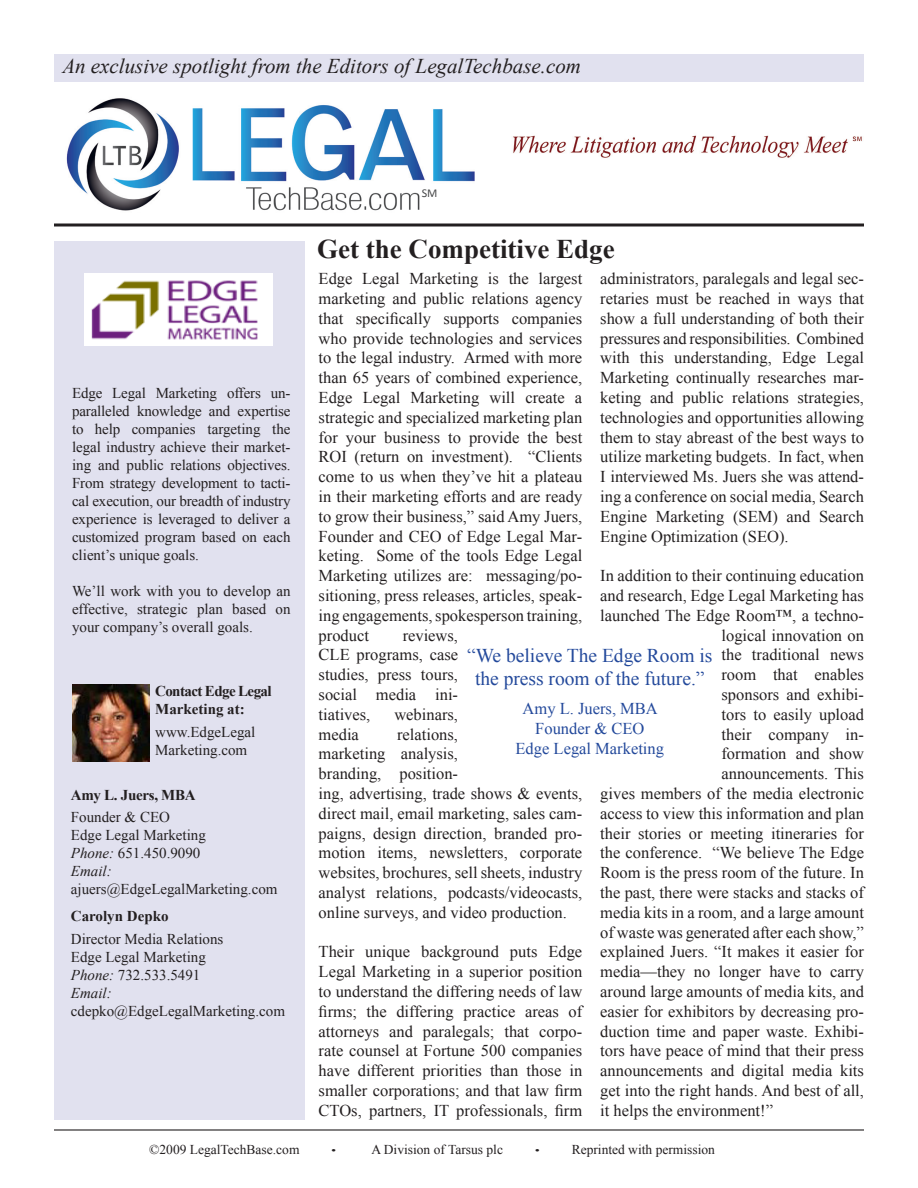
<style>
.page{position:relative;width:918px;height:1188px;background:#fff}
.page>*{position:absolute;margin:0;border:0;box-sizing:border-box;transform-origin:0 0}
.t1{font:31.5px "Times New Roman";color:#231f20}
.t2{font:700 27px "Times New Roman";color:#231f20}
.t3{font:italic 21px "Times New Roman";color:#231f20}
.t4{font:19.5px/23.4px "Times New Roman";color:#23499b;text-align:center}
.t5{font:16.5px/19.8px "Times New Roman";color:#231f20;text-align:justify}
.t6{font:16.5px "Times New Roman";color:#23499b}
.t7{font:15px/18px "Times New Roman";color:#231f20}
.t8{font:700 15px/18px "Times New Roman";letter-spacing:-.04em;color:#231f20}
.t9{font:700 15px "Times New Roman";letter-spacing:-.02em;color:#231f20}
.t10{font:700 15px "Times New Roman";color:#231f20}
.t11{font:13.5px "Times New Roman";color:#231f20}
.t12{font:12px "Calibri";color:#494a4b}
.s1{font-style:italic}
</style>
<div class="page">
<div style="left:54px;top:54px;width:810px;height:28px;background:#e1e1ef"></div>
<hr style="left:54px;top:1129px;width:810px;height:2px;background:#231f20">
<img style="left:54px;top:98px;width:439px;height:153px">
<div style="left:71px;top:213px;width:418px;height:37px;background:#fff"></div>
<hr style="left:54px;top:224px;width:810px;height:2px;background:#231f20">
<div style="left:54px;top:241px;width:250px;height:878px;background:#e1e1ef"></div>
<img style="left:513px;top:135px;width:349px;height:23px">
<img style="left:85px;top:273px;width:187px;height:72px">
<img style="left:72px;top:684px;width:77px;height:77px">
<p class="t3" style="left:62px;top:52px;width:520px">An exclusive spotlight from the Editors of LegalTechbase.com</p>
<p class="t7" style="left:72px;top:384px;width:220px;text-align:justify">Edge Legal Marketing offers un&shy;paralleled knowledge and expertise to help companies targeting the legal industry achieve their market&shy;ing and public relations objectives.<br>From strategy development to tacti&shy;cal execution, our breadth of industry experience is leveraged to deliver a customized program based on each client’s unique goals.</p>
<p class="t7" style="left:72px;top:582px;width:220px;text-align:justify">We’ll work with you to develop an effective, strategic plan based on your company’s overall goals.</p>
<p class="t8" style="left:155px;top:682px;width:118px">Contact Edge Legal<br>Marketing at:</p>
<p class="t7" style="left:155px;top:723px;width:102px">www.EdgeLegal<br>Marketing.com</p>
<p class="t9" style="left:71px;top:785px;width:126px">Amy L. Juers, MBA</p>
<p class="t7" style="left:71px;top:808px;width:101px">Founder &amp; CEO</p>
<p class="t7" style="left:71px;top:826px;width:136px">Edge Legal Marketing</p>
<p class="t7" style="left:71px;top:844px;width:131px"><span class="s1">Phone:</span> 651.450.9090</p>
<p class="t7" style="left:71px;top:862px;width:208px"><span class="s1">Email: </span>ajuers@EdgeLegalMarketing.com</p>
<p class="t10" style="left:71px;top:906px;width:99px">Carolyn Depko</p>
<p class="t7" style="left:71px;top:930px;width:154px">Director Media Relations</p>
<p class="t7" style="left:71px;top:948px;width:136px">Edge Legal Marketing</p>
<p class="t7" style="left:71px;top:966px;width:131px"><span class="s1">Phone:</span> 732.533.5491</p>
<p class="t7" style="left:71px;top:984px;width:216px"><span class="s1">Email: </span>cdepko@EdgeLegalMarketing.com</p>
<p class="t12" style="left:422px;top:186px;width:17px">SM</p>
<p class="t2" style="left:317px;top:231px;width:299px">Get the Competitive Edge</p>
<p class="t5" style="left:319px;top:268px;width:265px">Edge Legal Marketing is the largest marketing and public relations agency that specifically supports companies who provide technologies and services to the legal industry. Armed with more than 65 years of combined experience, Edge Legal Marketing will create a strategic and specialized marketing plan for your business to provide the best ROI (return on investment). “Clients come to us when they’ve hit a plateau in their marketing efforts and are ready to grow their business,” said Amy Juers, Founder and CEO of Edge Legal Mar&shy;keting. Some of the tools Edge Legal Marketing utilizes are: messaging/po&shy;sitioning, press releases, articles, speak&shy;ing engagements, spokesperson training, product</p>
<p class="t5" style="left:600px;top:268px;width:265px">administrators, paralegals and legal sec&shy;retaries must be reached in ways that show a full understanding of both their pressures and responsibilities. Combined with this understanding, Edge Legal Marketing continually researches mar&shy;keting and public relations strategies, technologies and opportunities allowing them to stay abreast of the best ways to utilize marketing budgets. In fact, when I interviewed Ms. Juers she was attend&shy;ing a conference on social media, Search Engine Marketing (SEM) and Search Engine Optimization (SEO).</p>
<p class="t5" style="left:600px;top:565px;width:265px">In addition to their continuing education</p>
<p class="t5" style="left:600px;top:585px;width:265px">and research, Edge Legal Marketing has</p>
<p class="t5" style="left:600px;top:605px;width:265px">launched The Edge Room™, a techno-</p>
<p class="t5" style="left:722px;top:625px;width:144px">logical innovation on</p>
<p class="t5" style="left:722px;top:645px;width:144px">the traditional news</p>
<p class="t5" style="left:722px;top:664px;width:144px">room that enables</p>
<p class="t5" style="left:722px;top:684px;width:144px">sponsors and exhibi-</p>
<p class="t5" style="left:722px;top:704px;width:144px">tors to easily upload</p>
<p class="t5" style="left:722px;top:724px;width:144px">their company in-</p>
<p class="t5" style="left:722px;top:744px;width:144px">formation and show</p>
<p class="t5" style="left:722px;top:763px;width:144px">announcements. This</p>
<p class="t5" style="left:600px;top:783px;width:265px">gives members of the media electronic</p>
<p class="t5" style="left:600px;top:803px;width:265px">access to view this information and plan</p>
<p class="t5" style="left:600px;top:823px;width:265px">their stories or meeting itineraries for</p>
<p class="t5" style="left:600px;top:843px;width:265px">the conference. “We believe The Edge</p>
<p class="t5" style="left:600px;top:862px;width:265px">Room is the press room of the future. In</p>
<p class="t5" style="left:600px;top:882px;width:265px">the past, there were stacks and stacks of</p>
<p class="t5" style="left:600px;top:902px;width:265px">media kits in a room, and a large amount</p>
<p class="t5" style="left:600px;top:922px;width:265px">of waste was generated after each show,”</p>
<p class="t5" style="left:600px;top:942px;width:265px">explained Juers. “It makes it easier for</p>
<p class="t5" style="left:600px;top:961px;width:265px">media—they no longer have to carry</p>
<p class="t5" style="left:600px;top:981px;width:265px">around large amounts of media kits, and</p>
<p class="t5" style="left:600px;top:1001px;width:265px">easier for exhibitors by decreasing pro-</p>
<p class="t5" style="left:600px;top:1021px;width:265px">duction time and paper waste. Exhibi-</p>
<p class="t5" style="left:600px;top:1041px;width:265px">tors have peace of mind that their press</p>
<p class="t5" style="left:600px;top:1060px;width:265px">announcements and digital media kits</p>
<p class="t5" style="left:600px;top:1080px;width:265px">get into the right hands. And best of all,</p>
<p class="t5" style="left:600px;top:1100px;width:174px">it helps the environment!”</p>
<p class="t5" style="left:319px;top:625px;width:141px;text-indent:84px">reviews, CLE programs, case studies, press tours, social media ini&shy;tiatives,</p>
<p class="t4" style="left:467px;top:643px;width:247px">“We believe The Edge Room is the press room of the future.”</p>
<p class="t6" style="left:523px;top:697px;width:137px">Amy L. Juers, MBA</p>
<p class="t6" style="left:535px;top:717px;width:111px">Founder &amp; CEO</p>
<p class="t6" style="left:516px;top:737px;width:150px">Edge Legal Marketing</p>
<p class="t5" style="left:394px;top:704px;width:65px">webinars,</p>
<p class="t5" style="left:319px;top:724px;width:265px;text-align:left;text-indent:79px">relations,<br>marketing analysis,<br>branding, position-<br>ing, advertising, trade shows &amp; events, direct mail, email marketing, sales cam&shy;paigns, design direction, branded pro&shy;motion items, newsletters, corporate websites, brochures, sell sheets, industry analyst relations, podcasts/videocasts, online surveys, and video production.</p>
<p class="t5" style="left:319px;top:942px;width:265px">Their unique background puts Edge Legal Marketing in a superior position to understand the differing needs of law firms; the differing practice areas of attorneys and paralegals; that corpo&shy;rate counsel at Fortune 500 companies have different priorities than those in smaller corporations; and that law firm CTOs, partners, IT professionals, firm</p>
<p class="t5" style="left:319px;top:724px;width:42px">media</p>
<p class="t11" style="left:149px;top:1140px;width:152px">©2009 LegalTechBase.com</p>
<p class="t1" style="left:330px;top:1119px;width:9px">.</p>
<p class="t11" style="left:372px;top:1140px;width:133px">A Division of Tarsus plc</p>
<p class="t1" style="left:533px;top:1119px;width:9px">.</p>
<p class="t11" style="left:572px;top:1140px;width:145px">Reprinted with permission</p>
</div>
